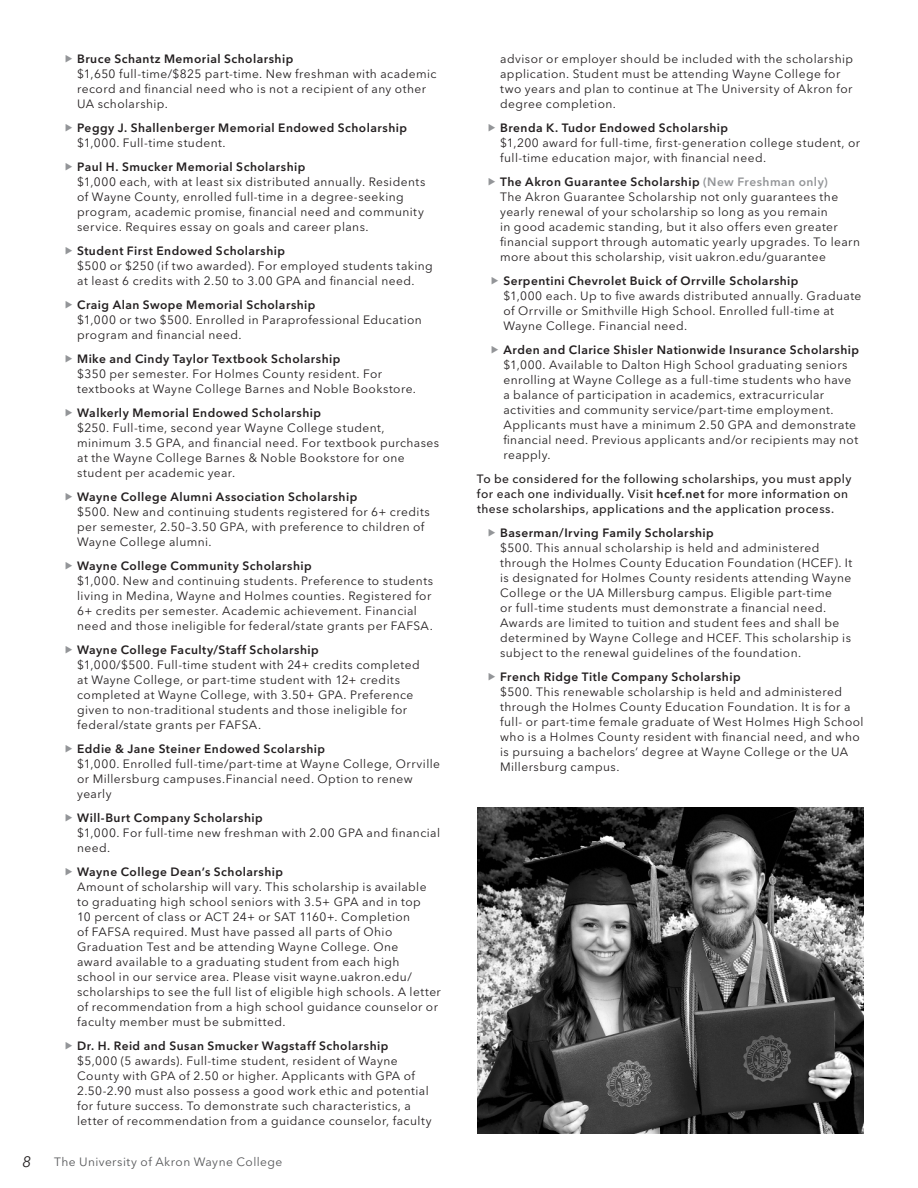
<style>
.page{position:relative;width:918px;height:1188px;background:#fff}
.page>*{position:absolute;margin:0;border:0;box-sizing:border-box;transform-origin:0 0}
.t1{font:italic 15px "Avenir Next LT Pro";color:#231f20}
.t2{font:12px/15px "Avenir Next LT Pro";letter-spacing:.035em;color:#231f20}
.t3{font:600 12px "Avenir Next LT Pro";letter-spacing:.04em;color:#231f20}
.t4{font:500 12px/15px "Avenir Next LT Pro";letter-spacing:.035em;color:#231f20}
.t5{font:12px "Avenir Next LT Pro";letter-spacing:.035em;color:#57585a}
.s1{font-weight:600}
.s2{font-weight:600;color:#939598}
</style>
<div class="page">
<img style="left:477px;top:807px;width:387px;height:327px">
<p class="t3" style="left:77px;top:52px;width:218px">Bruce Schantz Memorial Scholarship</p>
<p class="t2" style="left:77px;top:67px;width:361px">$1,650 full-time/$825 part-time. New freshman with academic record and financial need who is not a recipient of any other<br>UA scholarship.</p>
<p class="t3" style="left:77px;top:121px;width:331px">Peggy J. Shallenberger Memorial Endowed Scholarship</p>
<p class="t2" style="left:77px;top:136px;width:150px">$1,000. Full-time student.</p>
<p class="t3" style="left:77px;top:160px;width:230px">Paul H. Smucker Memorial Scholarship</p>
<p class="t2" style="left:77px;top:175px;width:350px">$1,000 each, with at least six distributed annually. Residents of Wayne County, enrolled full-time in a degree-seeking program, academic promise, financial need and community service. Requires essay on goals and career plans.</p>
<p class="t3" style="left:77px;top:244px;width:210px">Student First Endowed Scholarship</p>
<p class="t2" style="left:77px;top:259px;width:357px">$500 or $250 (if two awarded). For employed students taking at least 6 credits with 2.50 to 3.00 GPA and financial need.</p>
<p class="t3" style="left:77px;top:298px;width:240px">Craig Alan Swope Memorial Scholarship</p>
<p class="t2" style="left:77px;top:313px;width:346px">$1,000 or two $500. Enrolled in Paraprofessional Education program and financial need.</p>
<p class="t3" style="left:77px;top:352px;width:265px">Mike and Cindy Taylor Textbook Scholarship</p>
<p class="t2" style="left:77px;top:367px;width:340px">$350 per semester. For Holmes County resident. For textbooks at Wayne College Barnes and Noble Bookstore.</p>
<p class="t3" style="left:77px;top:406px;width:245px">Walkerly Memorial Endowed Scholarship</p>
<p class="t2" style="left:77px;top:421px;width:364px">$250. Full-time, second year Wayne College student, minimum 3.5 GPA, and financial need. For textbook purchases at the Wayne College Barnes &amp; Noble Bookstore for one student per academic year.</p>
<p class="t3" style="left:77px;top:490px;width:282px">Wayne College Alumni Association Scholarship</p>
<p class="t2" style="left:77px;top:505px;width:354px">$500. New and continuing students registered for 6+ credits per semester, 2.50–3.50 GPA, with preference to children of<br>Wayne College alumni.</p>
<p class="t3" style="left:77px;top:559px;width:236px">Wayne College Community Scholarship</p>
<p class="t2" style="left:77px;top:574px;width:358px">$1,000. New and continuing students. Preference to students living in Medina, Wayne and Holmes counties. Registered for 6+ credits per semester. Academic achievement. Financial need and those ineligible for federal/state grants per FAFSA.</p>
<p class="t3" style="left:77px;top:643px;width:243px">Wayne College Faculty/Staff Scholarship</p>
<p class="t2" style="left:77px;top:658px;width:344px">$1,000/$500. Full-time student with 24+ credits completed at Wayne College, or part-time student with 12+ credits completed at Wayne College, with 3.50+ GPA. Preference given to non-traditional students and those ineligible for federal/state grants per FAFSA.</p>
<p class="t3" style="left:77px;top:742px;width:250px">Eddie &amp; Jane Steiner Endowed Scolarship</p>
<p class="t2" style="left:77px;top:757px;width:364px">$1,000. Enrolled full-time/part-time at Wayne College, Orrville or Millersburg campuses.Financial need. Option to renew yearly</p>
<p class="t3" style="left:77px;top:811px;width:187px">Will-Burt Company Scholarship</p>
<p class="t2" style="left:77px;top:826px;width:364px">$1,000. For full-time new freshman with 2.00 GPA and financial need.</p>
<p class="t3" style="left:77px;top:865px;width:207px">Wayne College Dean’s Scholarship</p>
<p class="t2" style="left:77px;top:880px;width:365px">Amount of scholarship will vary. This scholarship is available to graduating high school seniors with 3.5+ GPA and in top<br>10 percent of class or ACT 24+ or SAT 1160+. Completion<br>of FAFSA required. Must have passed all parts of Ohio Graduation Test and be attending Wayne College. One<br>award available to a graduating student from each high<br>school in our service area. Please visit wayne.uakron.edu/ scholarships to see the full list of eligible high schools. A letter of recommendation from a high school guidance counselor or faculty member must be submitted.</p>
<p class="t3" style="left:77px;top:1039px;width:313px">Dr. H. Reid and Susan Smucker Wagstaff Scholarship</p>
<p class="t2" style="left:77px;top:1054px;width:356px">$5,000 (5 awards). Full-time student, resident of Wayne County with GPA of 2.50 or higher. Applicants with GPA of 2.50-2.90 must also possess a good work ethic and potential for future success. To demonstrate such characteristics, a letter of recommendation from a guidance counselor, faculty</p>
<p class="t1" style="left:23px;top:1152px;width:10px">8</p>
<p class="t5" style="left:54px;top:1154px;width:230px">The University of Akron Wayne College</p>
<p class="t2" style="left:500px;top:51px;width:354px">advisor or employer should be included with the scholarship application. Student must be attending Wayne College for two years and plan to continue at The University of Akron for degree completion.</p>
<p class="t3" style="left:500px;top:121px;width:229px">Brenda K. Tudor Endowed Scholarship</p>
<p class="t2" style="left:500px;top:135px;width:362px">$1,200 award for full-time, first-generation college student, or full-time education major, with financial need.</p>
<p class="t2" style="left:500px;top:174px;width:361px"><span class="s1">The Akron Guarantee Scholarship</span> <span class="s2">(New Freshman only)<br></span>The Akron Guarantee Scholarship not only guarantees the yearly renewal of your scholarship so long as you remain<br>in good academic standing, but it also offers even greater financial support through automatic yearly upgrades. To learn more about this scholarship, visit uakron.edu/guarantee</p>
<p class="t3" style="left:503px;top:274px;width:297px">Serpentini Chevrolet Buick of Orrville Scholarship</p>
<p class="t2" style="left:503px;top:288px;width:360px">$1,000 each. Up to five awards distributed annually. Graduate of Orrville or Smithville High School. Enrolled full-time at<br>Wayne College. Financial need.</p>
<p class="t3" style="left:503px;top:343px;width:357px">Arden and Clarice Shisler Nationwide Insurance Scholarship</p>
<p class="t2" style="left:503px;top:357px;width:356px">$1,000. Available to Dalton High School graduating seniors enrolling at Wayne College as a full-time students who have a balance of participation in academics, extracurricular activities and community service/part-time employment.<br>Applicants must have a minimum 2.50 GPA and demonstrate financial need. Previous applicants and/or recipients may not reapply.</p>
<p class="t4" style="left:477px;top:471px;width:376px">To be considered for the following scholarships, you must apply for each one individually. Visit <span class="s1">hcef.net</span> for more information on these scholarships, applications and the application process.</p>
<p class="t3" style="left:500px;top:526px;width:215px">Baserman/Irving Family Scholarship</p>
<p class="t2" style="left:500px;top:540px;width:354px">$500. This annual scholarship is held and administered through the Holmes County Education Foundation (HCEF). It is designated for Holmes County residents attending Wayne College or the UA Millersburg campus. Eligible part-time<br>or full-time students must demonstrate a financial need.<br>Awards are limited to tuition and student fees and shall be determined by Wayne College and HCEF. This scholarship is subject to the renewal guidelines of the foundation.</p>
<p class="t3" style="left:500px;top:670px;width:242px">French Ridge Title Company Scholarship</p>
<p class="t2" style="left:500px;top:684px;width:365px">$500. This renewable scholarship is held and administered through the Holmes County Education Foundation. It is for a full- or part-time female graduate of West Holmes High School who is a Holmes County resident with financial need, and who is pursuing a bachelors’ degree at Wayne College or the UA Millersburg campus.</p>
</div>
